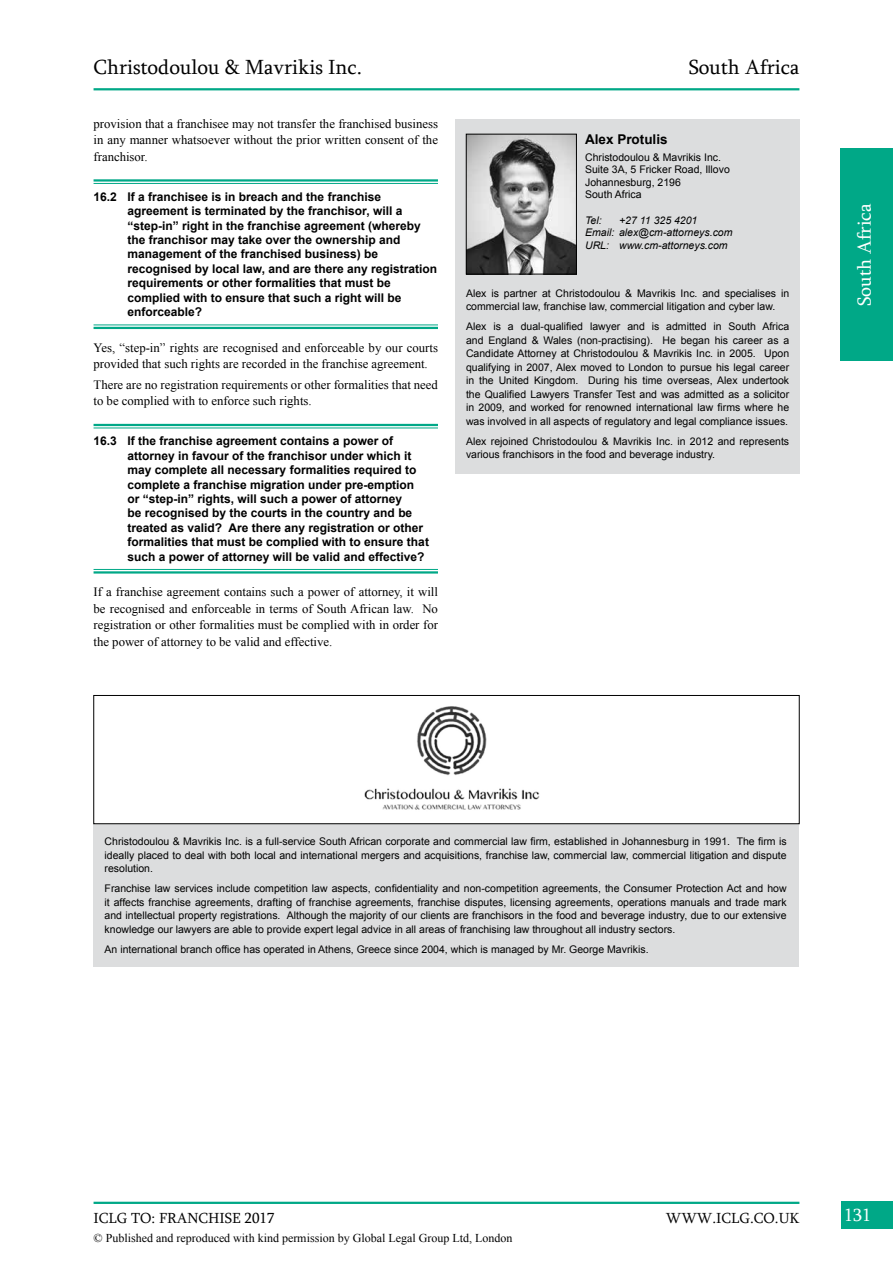
<style>
.page{position:relative;width:893px;height:1263px;background:#fff}
.page>*{position:absolute;margin:0;border:0;box-sizing:border-box;transform-origin:0 0}
.t1{font:21px "Sylfaen";color:#000}
.t2{font:19.5px "Sylfaen";color:#fff}
.t3{font:18px "Sylfaen";color:#fff}
.t4{font:15px "Sylfaen";color:#000}
.t5{font:700 13.5px "Arial";color:#000}
.t6{font:12.75px/16.5px "Times New Roman";color:#000;text-align:justify}
.t7{font:700 12px/14.4px "Arial";color:#000}
.t8{font:12px "Times New Roman";color:#000}
.t9{font:10.5px/13.5px "Arial";color:#000}
.t10{font:italic 10.5px/12.6px "Arial";color:#000;text-align:center}
</style>
<div class="page">
<div style="left:841px;top:1201px;width:52px;height:28px;background:#00a887"></div>
<hr style="left:94px;top:1202px;width:705px;height:2px;background:#00a887">
<div style="left:840px;top:148px;width:53px;height:213px;background:#00a887"></div>
<hr style="left:94px;top:179px;width:344px;height:3px;background:#00a887">
<hr style="left:94px;top:183px;width:344px;height:1px;background:#00a887">
<hr style="left:94px;top:325px;width:344px;height:1px;background:#00a887">
<hr style="left:94px;top:327px;width:344px;height:2px;background:#00a887">
<hr style="left:94px;top:424px;width:344px;height:2px;background:#00a887">
<hr style="left:94px;top:428px;width:344px;height:1px;background:#00a887">
<hr style="left:94px;top:569px;width:344px;height:1px;background:#00a887">
<hr style="left:94px;top:571px;width:344px;height:3px;background:#00a887">
<hr style="left:94px;top:88px;width:705px;height:2px;background:#00a887">
<div style="left:455px;top:119px;width:344px;height:354px;background:#dcddde"></div>
<img style="left:468px;top:136px;width:107px;height:136px">
<div style="left:466px;top:134px;width:111px;height:140px;border:1px solid #000"></div>
<div style="left:94px;top:824px;width:705px;height:143px;background:#dcddde"></div>
<img style="left:364px;top:706px;width:176px;height:104px">
<div style="left:94px;top:695px;width:705px;height:129px;border:1px solid #000"></div>
<h1 class="t1" style="left:94px;top:53px;width:270px">Christodoulou &amp; Mavrikis Inc.</h1>
<h1 class="t1" style="left:689px;top:53px;width:112px">South Africa</h1>
<p class="t6" style="left:94px;top:115px;width:346px">provision that a franchisee may not transfer the franchised business in any manner whatsoever without the prior written consent of the franchisor.</p>
<p class="t7" style="left:128px;top:190px;width:311px;text-indent:-34px">16.2 If a franchisee is in breach and the franchise agreement is terminated by the franchisor, will a “step-in” right in the franchise agreement (whereby the franchisor may take over the ownership and management of the franchised business) be recognised by local law, and are there any registration requirements or other formalities that must be complied with to ensure that such a right will be enforceable?</p>
<p class="t6" style="left:94px;top:339px;width:346px">Yes, “step-in” rights are recognised and enforceable by our courts provided that such rights are recorded in the franchise agreement.</p>
<p class="t6" style="left:94px;top:376px;width:346px">There are no registration requirements or other formalities that need to be complied with to enforce such rights.</p>
<p class="t7" style="left:128px;top:434px;width:303px;text-indent:-34px">16.3 If the franchise agreement contains a power of attorney in favour of the franchisor under which it may complete all necessary formalities required to complete a franchise migration under pre-emption or “step-in” rights, will such a power of attorney<br>be recognised by the courts in the country and be treated as valid? Are there any registration or other formalities that must be complied with to ensure that such a power of attorney will be valid and effective?</p>
<p class="t6" style="left:94px;top:583px;width:346px">If a franchise agreement contains such a power of attorney, it will be recognised and enforceable in terms of South African law. No registration or other formalities must be complied with in order for the power of attorney to be valid and effective.</p>
<p class="t5" style="left:585px;top:130px;width:84px">Alex Protulis</p>
<p class="t9" style="left:585px;top:151px;width:146px;line-height:12.6px">Christodoulou &amp; Mavrikis Inc.<br>Suite 3A, 5 Fricker Road, Illovo<br>Johannesburg, 2196<br>South Africa</p>
<p class="t10" style="left:585px;top:214px;width:18px">Tel:</p>
<p class="t10" style="left:585px;top:214px;width:149px">+27 11 325 4201<br>Email: alex@cm-attorneys.com<br>URL: www.cm-attorneys.com</p>
<p class="t9" style="left:466px;top:286px;width:325px">Alex is partner at Christodoulou &amp; Mavrikis Inc. and specialises in commercial law, franchise law, commercial litigation and cyber law.</p>
<p class="t9" style="left:466px;top:320px;width:325px;text-align:justify">Alex is a dual-qualified lawyer and is admitted in South Africa and England &amp; Wales (non-practising). He began his career as a Candidate Attorney at Christodoulou &amp; Mavrikis Inc. in 2005. Upon qualifying in 2007, Alex moved to London to pursue his legal career in the United Kingdom. During his time overseas, Alex undertook the Qualified Lawyers Transfer Test and was admitted as a solicitor in 2009, and worked for renowned international law firms where he was involved in all aspects of regulatory and legal compliance issues.</p>
<p class="t9" style="left:466px;top:434px;width:325px">Alex rejoined Christodoulou &amp; Mavrikis Inc. in 2012 and represents various franchisors in the food and beverage industry.</p>
<h2 class="t2" style="left:851px;top:306px;width:104px;rotate:-90deg">South Africa</h2>
<p class="t9" style="left:105px;top:835px;width:684px;text-align:justify">Christodoulou &amp; Mavrikis Inc. is a full-service South African corporate and commercial law firm, established in Johannesburg in 1991. The firm is ideally placed to deal with both local and international mergers and acquisitions, franchise law, commercial law, commercial litigation and dispute resolution.</p>
<p class="t9" style="left:105px;top:882px;width:684px;text-align:justify">Franchise law services include competition law aspects, confidentiality and non-competition agreements, the Consumer Protection Act and how it affects franchise agreements, drafting of franchise agreements, franchise disputes, licensing agreements, operations manuals and trade mark and intellectual property registrations. Although the majority of our clients are franchisors in the food and beverage industry, due to our extensive knowledge our lawyers are able to provide expert legal advice in all areas of franchising law throughout all industry sectors.</p>
<p class="t9" style="left:105px;top:942px;width:545px">An international branch office has operated in Athens, Greece since 2004, which is managed by Mr. George Mavrikis.</p>
<h3 class="t4" style="left:94px;top:1208px;width:183px">ICLG TO: FRANCHISE 2017</h3>
<h3 class="t4" style="left:666px;top:1208px;width:135px">WWW.ICLG.CO.UK</h3>
<h3 class="t3" style="left:844px;top:1202px;width:28px">131</h3>
<p class="t8" style="left:94px;top:1229px;width:420px">© Published and reproduced with kind permission by Global Legal Group Ltd, London</p>
</div>
